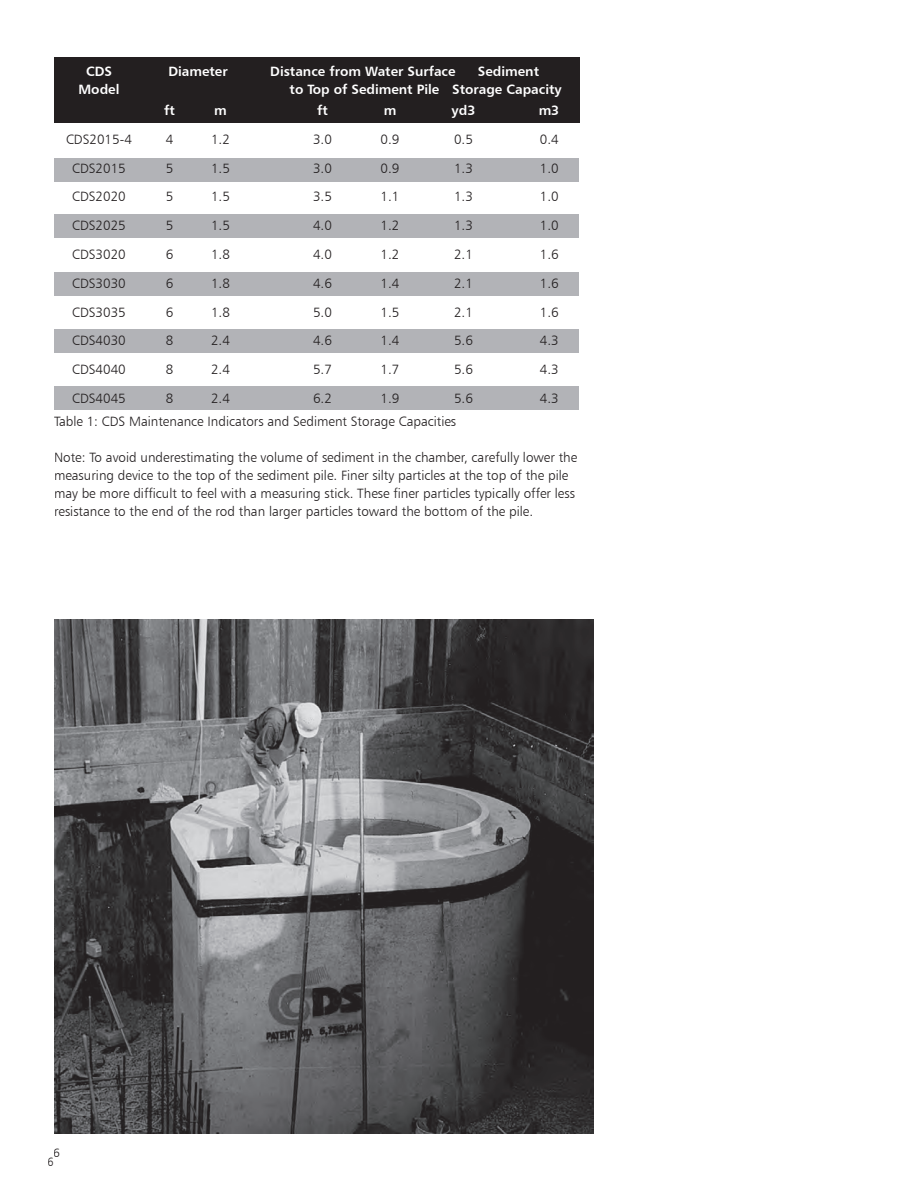
<style>
.page{position:relative;width:918px;height:1188px;background:#fff}
.page>*{position:absolute;margin:0;border:0;box-sizing:border-box;transform-origin:0 0}
.t1{font:13.5px/18px "Humanist 777 BT Light B";color:#231f20}
.t2{font:13.5px "Humanist 777 BT Bold B";color:#fff}
.t3{font:12px/8.7px "Humanist 777 BT Light B";color:#231f20;text-align:center}
</style>
<div class="page">
<div style="left:54px;top:57px;width:525px;height:66px;background:#231f20"></div>
<div style="left:54px;top:158px;width:524px;height:24px;background:#b2b3b7"></div>
<div style="left:54px;top:214px;width:524px;height:24px;background:#b2b3b7"></div>
<div style="left:54px;top:273px;width:524px;height:23px;background:#b2b3b7"></div>
<div style="left:54px;top:329px;width:524px;height:24px;background:#b2b3b7"></div>
<div style="left:54px;top:386px;width:524px;height:24px;background:#b2b3b7"></div>
<img style="left:54px;top:620px;width:540px;height:514px">
<p class="t2" style="left:86px;top:63px;width:27px">CDS</p>
<p class="t2" style="left:168px;top:63px;width:61px">Diameter</p>
<p class="t2" style="left:270px;top:63px;width:187px">Distance from Water Surface</p>
<p class="t2" style="left:478px;top:63px;width:63px">Sediment</p>
<p class="t2" style="left:79px;top:81px;width:42px">Model</p>
<p class="t2" style="left:290px;top:81px;width:274px">to Top of Sediment Pile Storage Capacity</p>
<p class="t2" style="left:164px;top:102px;width:12px">ft</p>
<p class="t2" style="left:214px;top:102px;width:14px">m</p>
<p class="t2" style="left:317px;top:102px;width:12px">ft</p>
<p class="t2" style="left:384px;top:102px;width:14px">m</p>
<p class="t2" style="left:452px;top:102px;width:25px">yd3</p>
<p class="t2" style="left:539px;top:102px;width:22px">m3</p>
<p class="t1" style="left:66px;top:130px;width:67px">CDS2015-4</p>
<p class="t1" style="left:166px;top:130px;width:9px">4</p>
<p class="t1" style="left:211px;top:130px;width:20px">1.2</p>
<p class="t1" style="left:313px;top:130px;width:20px">3.0</p>
<p class="t1" style="left:381px;top:130px;width:20px">0.9</p>
<p class="t1" style="left:454px;top:130px;width:20px">0.5</p>
<p class="t1" style="left:540px;top:130px;width:20px">0.4</p>
<p class="t1" style="left:72px;top:159px;width:55px">CDS2015</p>
<p class="t1" style="left:166px;top:159px;width:9px">5</p>
<p class="t1" style="left:211px;top:159px;width:20px">1.5</p>
<p class="t1" style="left:313px;top:159px;width:20px">3.0</p>
<p class="t1" style="left:381px;top:159px;width:20px">0.9</p>
<p class="t1" style="left:454px;top:159px;width:20px">1.3</p>
<p class="t1" style="left:540px;top:159px;width:20px">1.0</p>
<p class="t1" style="left:72px;top:187px;width:55px">CDS2020</p>
<p class="t1" style="left:166px;top:187px;width:9px">5</p>
<p class="t1" style="left:211px;top:187px;width:20px">1.5</p>
<p class="t1" style="left:313px;top:187px;width:20px">3.5</p>
<p class="t1" style="left:381px;top:187px;width:20px">1.1</p>
<p class="t1" style="left:454px;top:187px;width:20px">1.3</p>
<p class="t1" style="left:540px;top:187px;width:20px">1.0</p>
<p class="t1" style="left:72px;top:216px;width:55px">CDS2025</p>
<p class="t1" style="left:166px;top:216px;width:9px">5</p>
<p class="t1" style="left:211px;top:216px;width:20px">1.5</p>
<p class="t1" style="left:313px;top:216px;width:20px">4.0</p>
<p class="t1" style="left:381px;top:216px;width:20px">1.2</p>
<p class="t1" style="left:454px;top:216px;width:20px">1.3</p>
<p class="t1" style="left:540px;top:216px;width:20px">1.0</p>
<p class="t1" style="left:72px;top:245px;width:55px">CDS3020</p>
<p class="t1" style="left:166px;top:245px;width:9px">6</p>
<p class="t1" style="left:211px;top:245px;width:20px">1.8</p>
<p class="t1" style="left:313px;top:245px;width:20px">4.0</p>
<p class="t1" style="left:381px;top:245px;width:20px">1.2</p>
<p class="t1" style="left:454px;top:245px;width:20px">2.1</p>
<p class="t1" style="left:540px;top:245px;width:20px">1.6</p>
<p class="t1" style="left:72px;top:274px;width:55px">CDS3030</p>
<p class="t1" style="left:166px;top:274px;width:9px">6</p>
<p class="t1" style="left:211px;top:274px;width:20px">1.8</p>
<p class="t1" style="left:313px;top:274px;width:20px">4.6</p>
<p class="t1" style="left:381px;top:274px;width:20px">1.4</p>
<p class="t1" style="left:454px;top:274px;width:20px">2.1</p>
<p class="t1" style="left:540px;top:274px;width:20px">1.6</p>
<p class="t1" style="left:72px;top:303px;width:55px">CDS3035</p>
<p class="t1" style="left:166px;top:303px;width:9px">6</p>
<p class="t1" style="left:211px;top:303px;width:20px">1.8</p>
<p class="t1" style="left:313px;top:303px;width:20px">5.0</p>
<p class="t1" style="left:381px;top:303px;width:20px">1.5</p>
<p class="t1" style="left:454px;top:303px;width:20px">2.1</p>
<p class="t1" style="left:540px;top:303px;width:20px">1.6</p>
<p class="t1" style="left:72px;top:331px;width:55px">CDS4030</p>
<p class="t1" style="left:166px;top:331px;width:9px">8</p>
<p class="t1" style="left:211px;top:331px;width:20px">2.4</p>
<p class="t1" style="left:313px;top:331px;width:20px">4.6</p>
<p class="t1" style="left:381px;top:331px;width:20px">1.4</p>
<p class="t1" style="left:454px;top:331px;width:20px">5.6</p>
<p class="t1" style="left:540px;top:331px;width:20px">4.3</p>
<p class="t1" style="left:72px;top:360px;width:55px">CDS4040</p>
<p class="t1" style="left:166px;top:360px;width:9px">8</p>
<p class="t1" style="left:211px;top:360px;width:20px">2.4</p>
<p class="t1" style="left:313px;top:360px;width:20px">5.7</p>
<p class="t1" style="left:381px;top:360px;width:20px">1.7</p>
<p class="t1" style="left:454px;top:360px;width:20px">5.6</p>
<p class="t1" style="left:540px;top:360px;width:20px">4.3</p>
<p class="t1" style="left:72px;top:389px;width:55px">CDS4045</p>
<p class="t1" style="left:166px;top:389px;width:9px">8</p>
<p class="t1" style="left:211px;top:389px;width:20px">2.4</p>
<p class="t1" style="left:313px;top:389px;width:20px">6.2</p>
<p class="t1" style="left:381px;top:389px;width:20px">1.9</p>
<p class="t1" style="left:454px;top:389px;width:20px">5.6</p>
<p class="t1" style="left:540px;top:389px;width:20px">4.3</p>
<p class="t1" style="left:54px;top:412px;width:404px">Table 1: CDS Maintenance Indicators and Sediment Storage Capacities</p>
<p class="t1" style="left:54px;top:448px;width:525px">Note: To avoid underestimating the volume of sediment in the chamber, carefully lower the measuring device to the top of the sediment pile. Finer silty particles at the top of the pile may be more difficult to feel with a measuring stick. These finer particles typically offer less resistance to the end of the rod than larger particles toward the bottom of the pile.</p>
<p class="t3" style="left:47px;top:1149px;width:14px">6<br>6</p>
</div>
